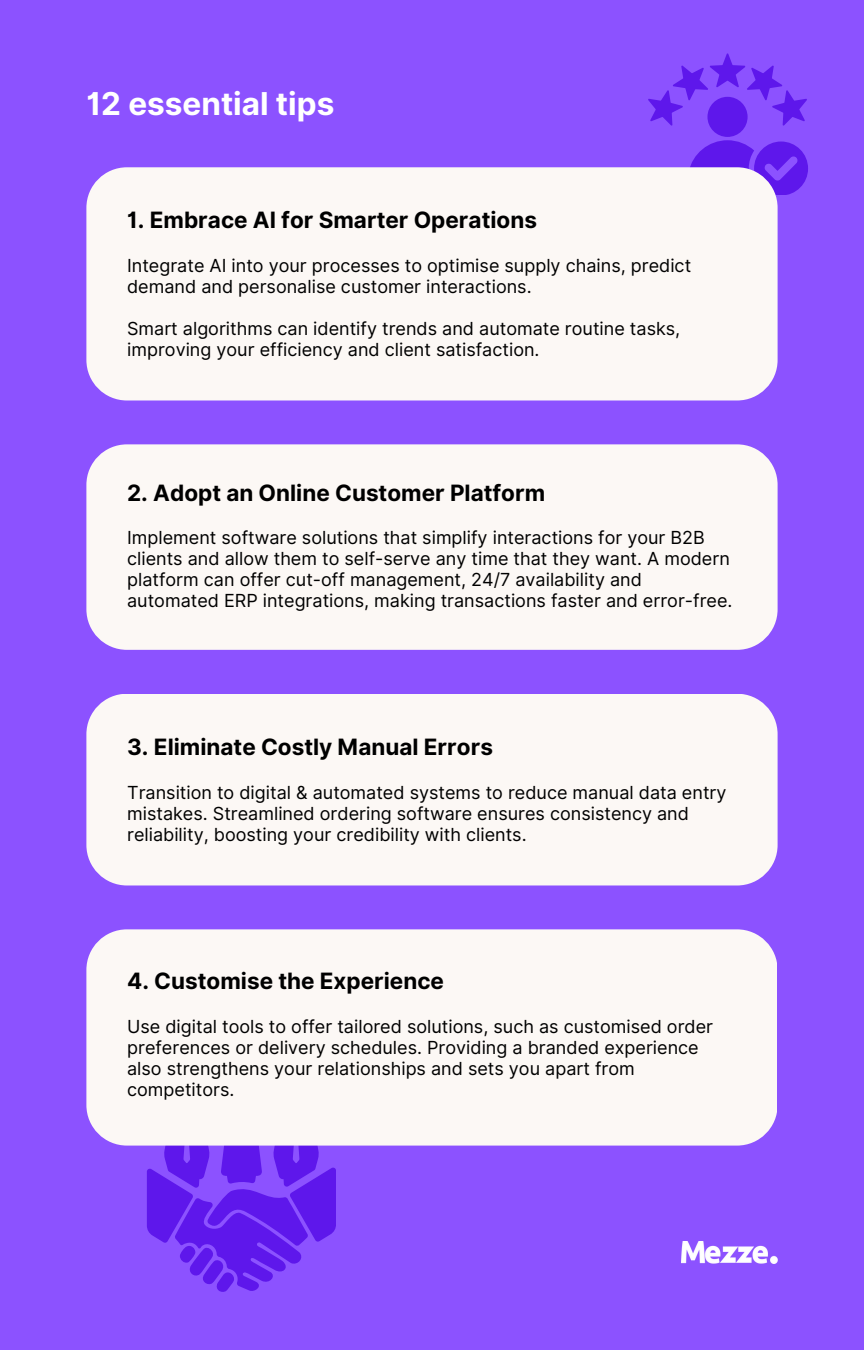
<style>
.page{position:relative;width:864px;height:1350px;background:#8c52ff}
.page>*{position:absolute;margin:0;border:0;box-sizing:border-box;transform-origin:0 0}
.t1{font:700 31.5px "Inter";color:#fff}
.t2{font:700 22.5px "Inter";color:#000}
.t3{font:18px/20.9px "Inter";color:#000}
</style>
<div class="page">
<img style="left:681px;top:1241px;width:96px;height:22px">
<svg style="left:648px;top:53px;width:160px;height:142px"></svg>
<div style="left:86px;top:167px;width:692px;height:233px;background:#fcf8f5;border-radius:40px"></div>
<svg style="left:147px;top:1146px;width:189px;height:146px"></svg>
<div style="left:86px;top:444px;width:691px;height:206px;background:#fcf8f5;border-radius:40px"></div>
<div style="left:86px;top:929px;width:691px;height:217px;background:#fcf8f5;border-radius:40px"></div>
<div style="left:86px;top:694px;width:692px;height:191px;background:#fcf8f5;border-radius:40px"></div>
<p class="t1" style="left:86px;top:85px;width:249px">12 essential tips</p>
<h1 class="t2" style="left:127px;top:207px;width:411px">1. Embrace AI for Smarter Operations</h1>
<h2 class="t3" style="left:127px;top:255px;width:566px">Integrate AI into your processes to optimise supply chains, predict demand and personalise customer interactions.</h2>
<p class="t3" style="left:127px;top:318px;width:555px">Smart algorithms can identify trends and automate routine tasks, improving your efficiency and client satisfaction.</p>
<p class="t2" style="left:127px;top:479px;width:420px">2. Adopt an Online Customer Platform</p>
<h2 class="t3" style="left:127px;top:527px;width:607px">Implement software solutions that simplify interactions for your B2B clients and allow them to self-serve any time that they want. A modern platform can offer cut-off management, 24/7 availability and automated ERP integrations, making transactions faster and error-free.</h2>
<p class="t2" style="left:127px;top:733px;width:367px">3. Eliminate Costly Manual Errors</p>
<h2 class="t3" style="left:127px;top:782px;width:601px">Transition to digital &amp; automated systems to reduce manual data entry mistakes. Streamlined ordering software ensures consistency and reliability, boosting your credibility with clients.</h2>
<p class="t2" style="left:127px;top:968px;width:318px">4. Customise the Experience</p>
<h2 class="t3" style="left:127px;top:1016px;width:588px">Use digital tools to offer tailored solutions, such as customised order preferences or delivery schedules. Providing a branded experience also strengthens your relationships and sets you apart from competitors.</h2>
</div>
